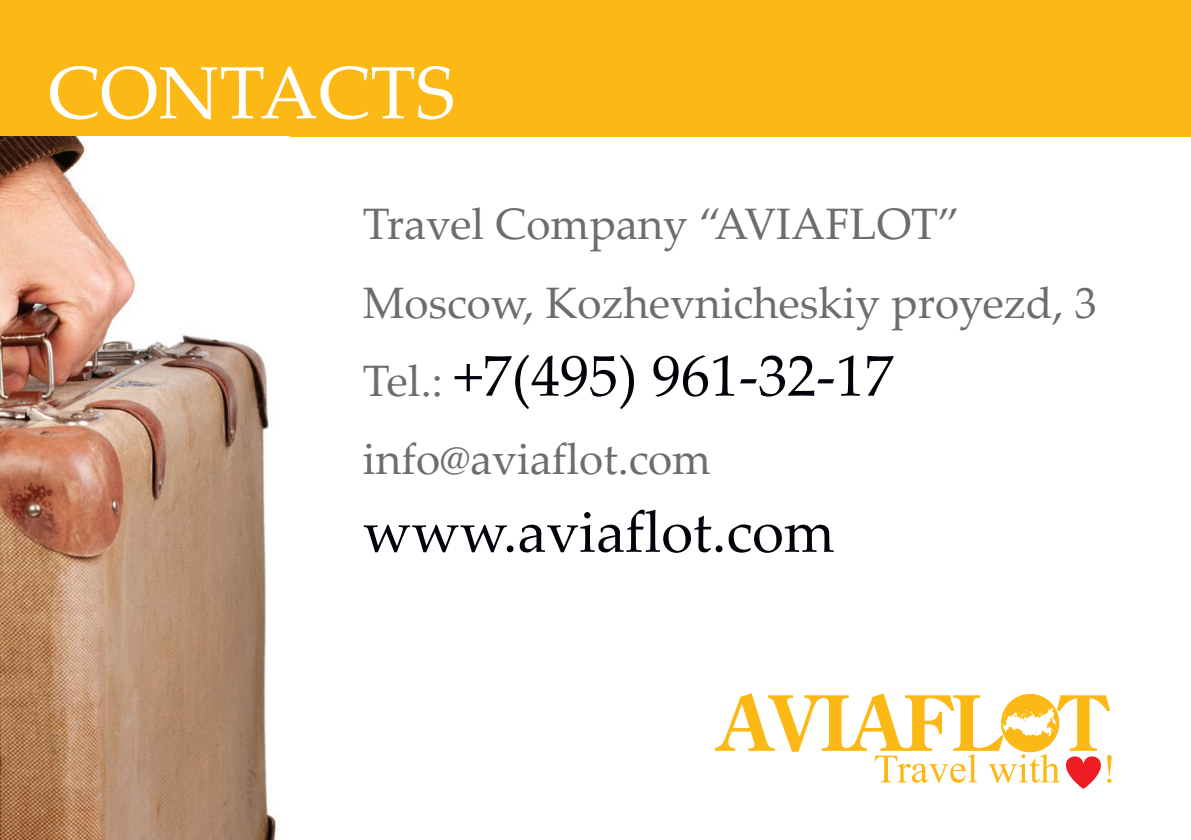
<style>
.page{position:relative;width:1191px;height:840px;background:#fff}
.page>*{position:absolute;margin:0;border:0;box-sizing:border-box;transform-origin:0 0}
.t1{font:74px "Palatino Linotype";color:#fff}
.t2{font:58px "Palatino Linotype";color:#04030b}
.t3{font:44px/78px "Palatino Linotype";color:#6c6d70}
.s1{font-size:44px;color:#6c6d70}
</style>
<div class="page">
<div style="left:0;top:0;width:1191px;height:136px;background:#fcb814"></div>
<img style="left:0;top:136px;width:276px;height:703px">
<svg style="left:715px;top:693px;width:396px;height:95px"></svg>
<h1 class="t1" style="left:47px;top:40px;width:408px">CONTACTS</h1>
<p class="t3" style="left:363px;top:183px;width:735px">Travel Company “AVIAFLOT”<br>Moscow, Kozhevnicheskiy proyezd, 3</p>
<h2 class="t2" style="left:363px;top:334px;width:532px"><span class="s1">Tel.:</span> +7(495) 961-32-17</h2>
<p class="t3" style="left:363px;top:417px;width:350px">info@aviaflot.com</p>
<h2 class="t2" style="left:363px;top:490px;width:473px">www.aviaflot.com</h2>
</div>
